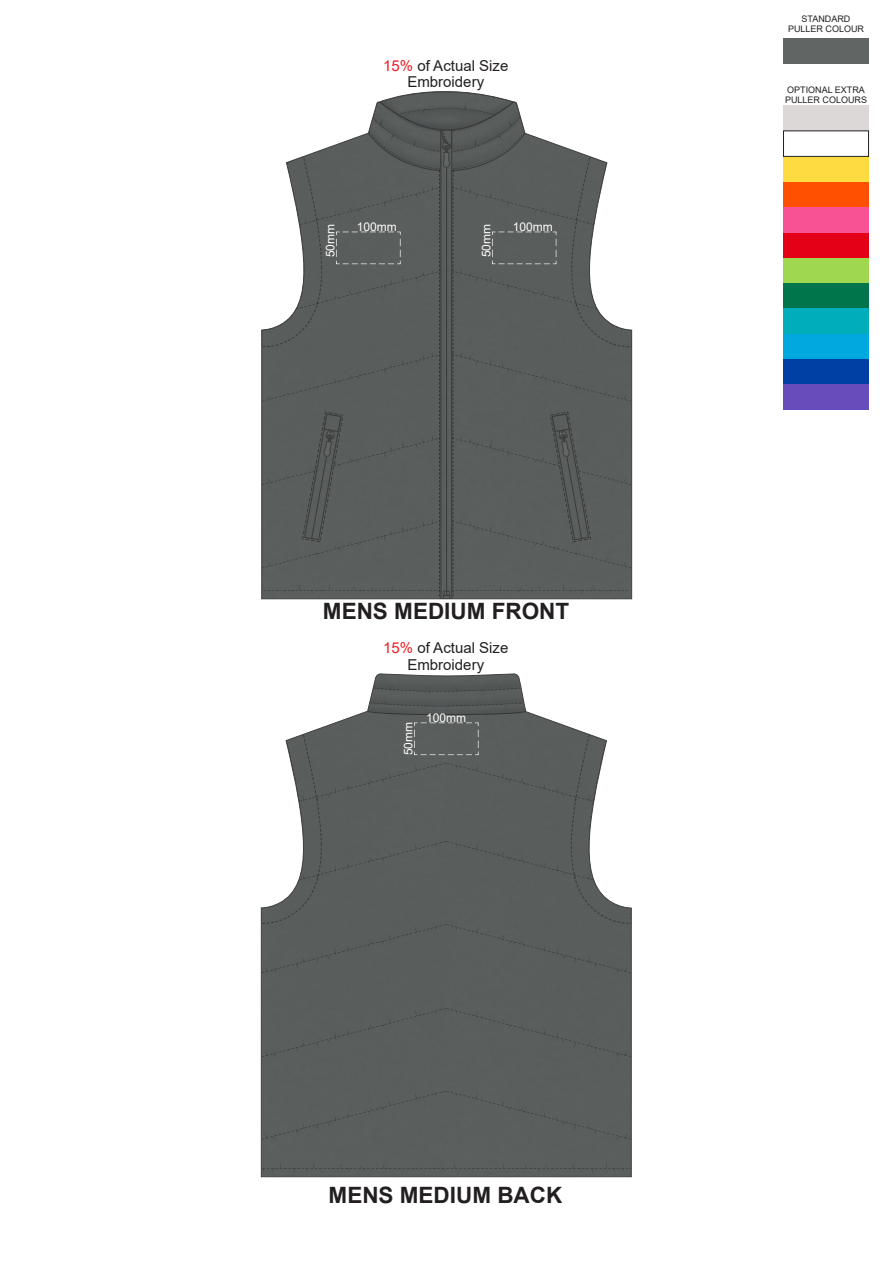
<style>
.page{position:relative;width:893px;height:1263px;background:#fff}
.page>*{position:absolute;margin:0;border:0;box-sizing:border-box;transform-origin:0 0}
.t1{font:700 22.5px "Arial";color:#231f20}
.t2{font:15px/16.8px "Arial";color:#231f20;text-align:center}
.t3{font:12px "Arial";color:#fff}
.t4{font:9px/10.1px "Arial";color:#231f20}
.s1{color:#ed1c24}
</style>
<div class="page">
<svg style="left:261px;top:673px;width:371px;height:504px;background:#6e7271"></svg>
<svg style="left:262px;top:91px;width:370px;height:508px;background:#6e7171"></svg>
<svg style="left:414px;top:722px;width:64px;height:33px;background:#5f6262"></svg>
<div style="left:783px;top:106px;width:85px;height:25px;background:#dcd8d7"></div>
<div style="left:783px;top:38px;width:85px;height:25px;background:#616564"></div>
<div style="left:783px;top:257px;width:85px;height:26px;background:#9fd74e"></div>
<div style="left:783px;top:283px;width:85px;height:25px;background:#00744b"></div>
<div style="left:783px;top:333px;width:85px;height:26px;background:#00a8e0"></div>
<div style="left:783px;top:308px;width:85px;height:26px;background:#00adba"></div>
<div style="left:783px;top:182px;width:85px;height:25px;background:#ff5000"></div>
<div style="left:783px;top:232px;width:85px;height:26px;background:#e30017"></div>
<div style="left:783px;top:207px;width:85px;height:25px;background:#f85294"></div>
<div style="left:783px;top:156px;width:85px;height:26px;background:#ffdb42"></div>
<div style="left:783px;top:359px;width:85px;height:26px;background:#0040a4"></div>
<div style="left:783px;top:384px;width:85px;height:26px;background:#664dbb"></div>
<div style="left:783px;top:131px;width:86px;height:26px;background:#fff;border:1px solid #231f20"></div>
<p class="t2" style="left:383px;top:57px;width:127px"><span class="s1">15%</span> of Actual Size<br>Embroidery</p>
<p class="t3" style="left:322px;top:257px;width:35px;rotate:-90deg">50mm</p>
<p class="t3" style="left:513px;top:218px;width:42px">100mm</p>
<p class="t3" style="left:357px;top:218px;width:42px">100mm</p>
<p class="t3" style="left:478px;top:257px;width:35px;rotate:-90deg">50mm</p>
<h1 class="t1" style="left:323px;top:595px;width:248px">MENS MEDIUM FRONT</h1>
<p class="t2" style="left:383px;top:640px;width:127px"><span class="s1">15%</span> of Actual Size<br>Embroidery</p>
<p class="t3" style="left:400px;top:755px;width:35px;rotate:-90deg">50mm</p>
<p class="t3" style="left:426px;top:709px;width:42px">100mm</p>
<h1 class="t1" style="left:329px;top:1179px;width:235px">MENS MEDIUM BACK</h1>
<p class="t4" style="left:788px;top:14px;width:78px;text-align:center">STANDARD<br>PULLER COLOUR</p>
<p class="t4" style="left:785px;top:85px;width:84px">OPTIONAL EXTRA<br>PULLER COLOURS</p>
</div>
